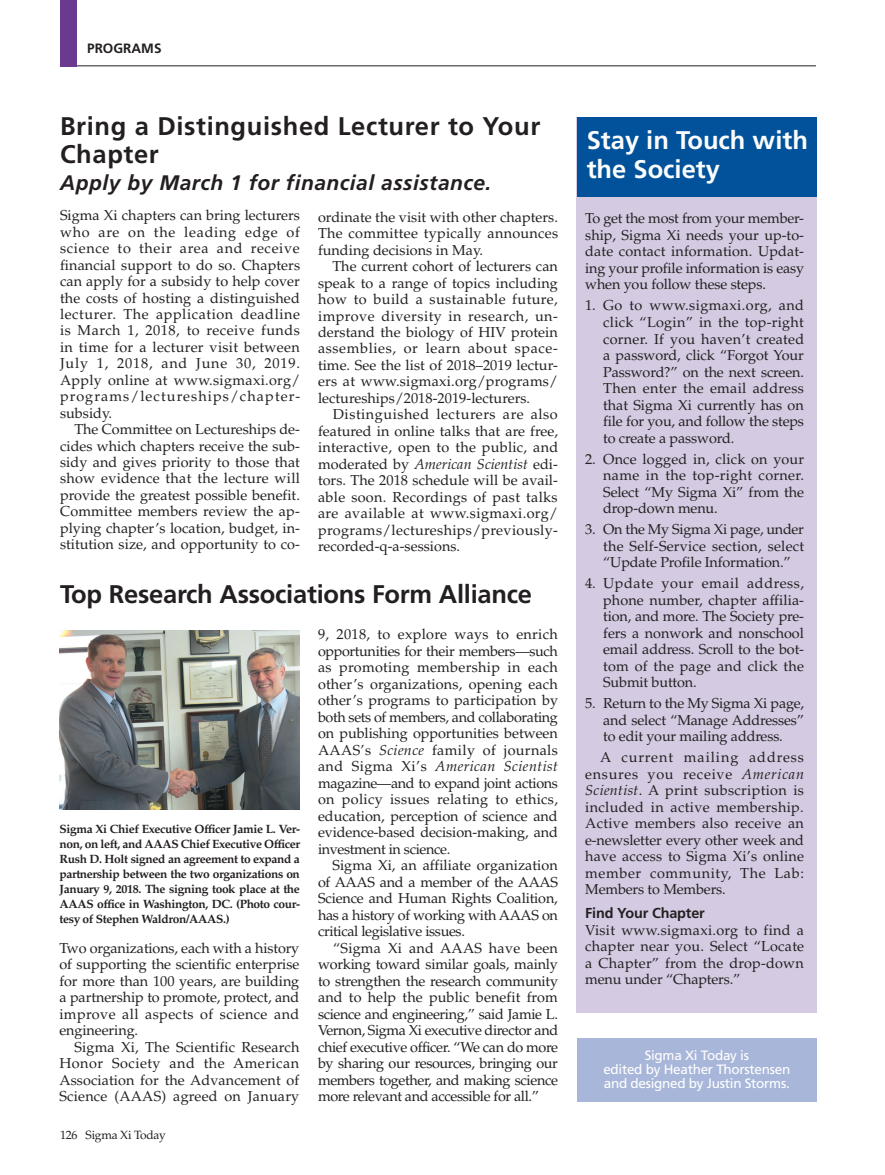
<style>
.page{position:relative;width:885px;height:1175px;background:#fff}
.page>*{position:absolute;margin:0;border:0;box-sizing:border-box;transform-origin:0 0}
.NL_Head{font:700 25.5px/28.5px "Frutiger LT Std";letter-spacing:.025em;color:#231f20}
.NL_Head-2{font:700 25.5px "Frutiger LT Std";letter-spacing:.005em;color:#231f20}
.NL_Head-3{font:700 25.5px/28.5px "Frutiger LT Std";color:#fcfcfc}
.NL_Head-4{font:italic 700 21px "Frutiger LT Std";letter-spacing:.025em;color:#231f20}
.ASText__no_indent{font:14.4px/16.5px "Palatino LT Std";letter-spacing:-.005em;color:#231f20;text-align:justify}
.t1{font:700 14.4px "Frutiger LT Std";letter-spacing:-.01em;color:#231f20}
.PLAY_BUTTON_text{font:13.5px/14.2px "Frutiger LT Std";letter-spacing:-.02em;color:#fff;text-align:center}
.Frutiger_top{font:700 13.5px "Frutiger LT Std";color:#231f20}
.SXT_caption{font:700 12px/15px "Palatino LT Std";letter-spacing:-.03em;color:#231f20;text-align:justify}
.t2{font:12px "Palatino LT Std";letter-spacing:-.02em;color:#231f20}
.s1{font-style:italic}
</style>
<div class="page">
<hr style="left:76px;top:66px;width:739px;height:1px;background:#231f20">
<div style="left:60px;top:0;width:17px;height:66px;background:#693a90"></div>
<img style="left:59px;top:630px;width:240px;height:179px">
<div style="left:576px;top:117px;width:240px;height:896px;background:#d4cbe2"></div>
<div style="left:576px;top:117px;width:240px;height:80px;background:#01529a"></div>
<div style="left:576px;top:1038px;width:240px;height:63px;background:#a8b6d9"></div>
<p class="Frutiger_top" style="left:87px;top:40px;width:76px">PROGRAMS</p>
<p class="NL_Head" style="left:60px;top:112px;width:481px">Bring a Distinguished Lecturer to Your<br>Chapter</p>
<p class="NL_Head-4" style="left:60px;top:171px;width:433px">Apply by March 1 for financial assistance.</p>
<p class="ASText__no_indent" style="left:60px;top:207px;width:241px">Sigma Xi chapters can bring lecturers who are on the leading edge of science to their area and receive financial support to do so. Chapters can apply for a subsidy to help cover the costs of hosting a distinguished lecturer. The application deadline is March 1, 2018, to receive funds in time for a lecturer visit between July 1, 2018, and June 30, 2019.<br>Apply online at www.sigmaxi.org/ programs/lectureships/chapter&shy;subsidy.</p>
<p class="ASText__no_indent" style="left:60px;top:421px;width:241px;text-indent:14px">The Committee on Lectureships de&shy;cides which chapters receive the sub&shy;sidy and gives priority to those that show evidence that the lecture will provide the greatest possible benefit.<br>Committee members review the ap&shy;plying chapter’s location, budget, in&shy;stitution size, and opportunity to co-</p>
<p class="ASText__no_indent" style="left:318px;top:209px;width:241px">ordinate the visit with other chapters.<br>The committee typically announces funding decisions in May.</p>
<p class="ASText__no_indent" style="left:318px;top:258px;width:241px;text-indent:14px">The current cohort of lecturers can speak to a range of topics including how to build a sustainable future, improve diversity in research, un&shy;derstand the biology of HIV protein assemblies, or learn about space&shy;time. See the list of 2018–2019 lectur&shy;ers at www.sigmaxi.org/programs/ lectureships/2018-2019-lecturers.</p>
<p class="ASText__no_indent" style="left:318px;top:406px;width:241px;text-indent:15px">Distinguished lecturers are also featured in online talks that are free, interactive, open to the public, and moderated by <span class="s1">American Scientist</span> edi&shy;tors. The 2018 schedule will be avail&shy;able soon. Recordings of past talks are available at www.sigmaxi.org/ programs/lectureships/previously&shy;recorded-q-a-sessions.</p>
<p class="NL_Head-2" style="left:60px;top:579px;width:473px">Top Research Associations Form Alliance</p>
<p class="SXT_caption" style="left:59px;top:821px;width:242px">Sigma Xi Chief Executive Officer Jamie L. Ver&shy;non, on left, and AAAS Chief Executive Officer Rush D. Holt signed an agreement to expand a partnership between the two organizations on January 9, 2018. The signing took place at the AAAS office in Washington, DC. (Photo cour&shy;tesy of Stephen Waldron/AAAS.)</p>
<p class="ASText__no_indent" style="left:59px;top:940px;width:241px">Two organizations, each with a history of supporting the scientific enterprise for more than 100 years, are building a partnership to promote, protect, and improve all aspects of science and engineering.</p>
<p class="ASText__no_indent" style="left:59px;top:1039px;width:241px;text-indent:15px">Sigma Xi, The Scientific Research Honor Society and the American Association for the Advancement of Science (AAAS) agreed on January</p>
<p class="t2" style="left:60px;top:1127px;width:107px">126 Sigma Xi Today</p>
<p class="ASText__no_indent" style="left:318px;top:626px;width:241px">9, 2018, to explore ways to enrich opportunities for their members—such as promoting membership in each other’s organizations, opening each other’s programs to participation by both sets of members, and collaborating on publishing opportunities between AAAS’s <span class="s1">Science</span> family of journals and Sigma Xi’s <span class="s1">American Scientist </span>magazine—and to expand joint actions on policy issues relating to ethics, education, perception of science and evidence-based decision-making, and investment in science.</p>
<p class="ASText__no_indent" style="left:318px;top:857px;width:241px;text-indent:14px">Sigma Xi, an affiliate organization of AAAS and a member of the AAAS Science and Human Rights Coalition, has a history of working with AAAS on critical legislative issues.</p>
<p class="ASText__no_indent" style="left:318px;top:940px;width:241px;text-indent:15px">“Sigma Xi and AAAS have been working toward similar goals, mainly to strengthen the research community and to help the public benefit from science and engineering,” said Jamie L.<br>Vernon, Sigma Xi executive director and chief executive officer. “We can do more by sharing our resources, bringing our members together, and making science more relevant and accessible for all.”</p>
<p class="NL_Head-3" style="left:586px;top:126px;width:223px">Stay in Touch with the Society</p>
<p class="ASText__no_indent" style="left:585px;top:210px;width:220px">To get the most from your member&shy;ship, Sigma Xi needs your up-to&shy;date contact information. Updat&shy;ing your profile information is easy when you follow these steps.</p>
<p class="ASText__no_indent" style="left:603px;top:297px;width:202px;text-indent:-18px">1. Go to www.sigmaxi.org, and click “Login” in the top-right corner. If you haven’t created a password, click “Forgot Your Password?” on the next screen.<br>Then enter the email address that Sigma Xi currently has on file for you, and follow the steps to create a password.</p>
<p class="ASText__no_indent" style="left:603px;top:450px;width:202px;text-indent:-18px">2. Once logged in, click on your name in the top-right corner.<br>Select “My Sigma Xi” from the drop-down menu.</p>
<p class="ASText__no_indent" style="left:603px;top:521px;width:202px;text-indent:-18px">3. On the My Sigma Xi page, under the Self-Service section, select “Update Profile Information.”</p>
<p class="ASText__no_indent" style="left:603px;top:575px;width:202px;text-indent:-18px">4. Update your email address, phone number, chapter affilia&shy;tion, and more. The Society pre&shy;fers a nonwork and nonschool email address. Scroll to the bot&shy;tom of the page and click the Submit button.</p>
<p class="ASText__no_indent" style="left:603px;top:695px;width:202px;text-indent:-18px">5. Return to the My Sigma Xi page, and select “Manage Addresses” to edit your mailing address.</p>
<p class="ASText__no_indent" style="left:585px;top:749px;width:220px;text-indent:15px">A current mailing address ensures you receive <span class="s1">American Scientist</span>. A print subscription is included in active membership.<br>Active members also receive an e-newsletter every other week and have access to Sigma Xi’s online member community, The Lab:<br>Members to Members.</p>
<p class="t1" style="left:585px;top:904px;width:121px">Find Your Chapter</p>
<p class="ASText__no_indent" style="left:585px;top:921px;width:220px">Visit www.sigmaxi.org to find a chapter near you. Select “Locate a Chapter” from the drop-down menu under “Chapters.”</p>
<p class="PLAY_BUTTON_text" style="left:603px;top:1048px;width:188px">Sigma Xi Today is<br>edited by Heather Thorstensen and designed by Justin Storms.</p>
</div>
